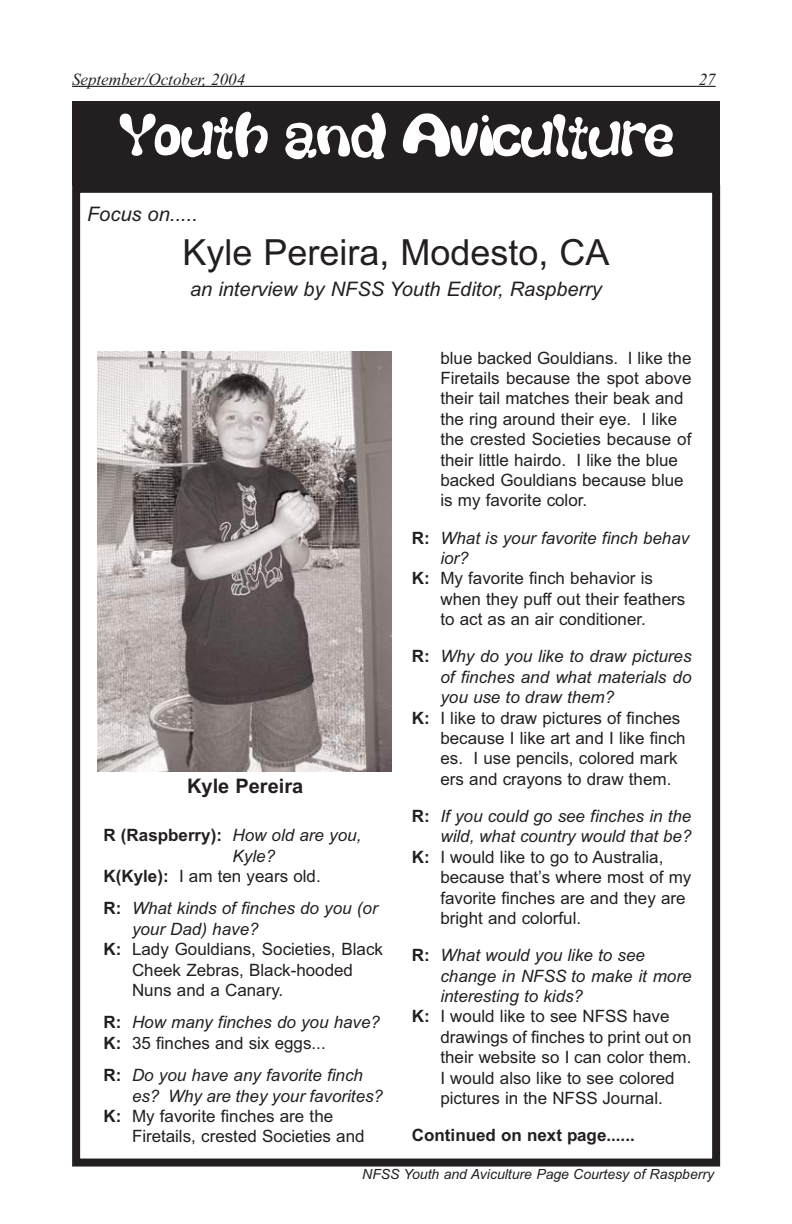
<style>
.page{position:relative;width:792px;height:1224px;background:#fff}
.page>*{position:absolute;margin:0;border:0;box-sizing:border-box;transform-origin:0 0}
.t1{font:52px "Thickhead+T42+GSVUZD";color:#fff}
.t2{font:36px "Arial";color:#231f20}
.t3{font:italic 20px "Arial";color:#231f20}
.t4{font:700 20px "Arial";color:#231f20}
.t5{font:17px/20.4px "Arial";color:#231f20}
.t6{font:italic 17px/20.4px "Arial";color:#231f20}
.t7{font:700 17px "Arial";color:#231f20}
.t8{font:italic 17px "Times New Roman";color:#231f20}
.t9{font:italic 14px "Arial";color:#231f20}
.s1{font-weight:400;font-style:italic}
.s2{font-weight:700}
.s3{font-weight:700;font-style:normal}
.s4{font-style:normal}
</style>
<div class="page">
<div style="left:72px;top:185px;width:648px;height:982px;border:8px solid #231f20"></div>
<img style="left:98px;top:351px;width:294px;height:420px">
<div style="left:72px;top:101px;width:648px;height:83px;background:#231f20"></div>
<hr style="left:72px;top:86px;width:132px;height:1px;background:#231f20">
<hr style="left:202px;top:86px;width:514px;height:1px;background:#231f20">
<p class="t8" style="left:72px;top:73px;width:175px">September/October, 2004</p>
<p class="t8" style="left:699px;top:73px;width:18px">27</p>
<h1 class="t1" style="left:119px;top:106px;width:555px">Youth and Aviculture</h1>
<p class="t3" style="left:87px;top:207px;width:112px">Focus on.....</p>
<h2 class="t2" style="left:182px;top:239px;width:429px">Kyle Pereira, Modesto, CA</h2>
<p class="t3" style="left:190px;top:282px;width:413px">an interview by NFSS Youth Editor, Raspberry</p>
<p class="t4" style="left:187px;top:779px;width:118px">Kyle Pereira</p>
<p class="t7" style="left:104px;top:829px;width:259px">R (Raspberry): <span class="s1">How old are you,</span></p>
<p class="t6" style="left:233px;top:847px;width:44px">Kyle?</p>
<p class="t5" style="left:104px;top:867px;width:219px"><span class="s2">K(Kyle):</span> I am ten years old.</p>
<p class="t6" style="left:104px;top:900px;width:276px"><span class="s3">R:</span> What kinds of finches do you (or</p>
<p class="t6" style="left:132px;top:920px;width:128px">your Dad) have?</p>
<p class="t5" style="left:104px;top:941px;width:281px"><span class="s2">K:</span> Lady Gouldians, Societies, Black</p>
<p class="t5" style="left:132px;top:961px;width:223px">Cheek Zebras, Black-hooded</p>
<p class="t5" style="left:132px;top:981px;width:153px">Nuns and a Canary.</p>
<p class="t6" style="left:104px;top:1014px;width:278px"><span class="s3">R:</span> How many finches do you have?<br><span class="s3">K:</span> <span class="s4">35 finches and six eggs...</span></p>
<p class="t6" style="left:104px;top:1067px;width:261px"><span class="s3">R:</span> Do you have any favorite finch</p>
<p class="t6" style="left:132px;top:1087px;width:253px">es? Why are they your favorites?</p>
<p class="t5" style="left:104px;top:1107px;width:231px"><span class="s2">K:</span> My favorite finches are the</p>
<p class="t5" style="left:132px;top:1128px;width:234px">Firetails, crested Societies and</p>
<p class="t5" style="left:440px;top:349px;width:253px">blue backed Gouldians. I like the<br>Firetails because the spot above their tail matches their beak and the ring around their eye. I like the crested Societies because of their little hairdo. I like the blue backed Gouldians because blue is my favorite color.</p>
<p class="t6" style="left:412px;top:529px;width:279px"><span class="s3">R:</span> What is your favorite finch behav</p>
<p class="t6" style="left:440px;top:550px;width:30px">ior?</p>
<p class="t5" style="left:412px;top:570px;width:243px"><span class="s2">K:</span> My favorite finch behavior is</p>
<p class="t5" style="left:440px;top:590px;width:246px">when they puff out their feathers</p>
<p class="t5" style="left:440px;top:611px;width:207px">to act as an air conditioner.</p>
<p class="t6" style="left:412px;top:648px;width:281px"><span class="s3">R:</span> Why do you like to draw pictures</p>
<p class="t6" style="left:440px;top:668px;width:253px">of finches and what materials do</p>
<p class="t6" style="left:440px;top:689px;width:175px">you use to draw them?</p>
<p class="t5" style="left:412px;top:709px;width:270px"><span class="s2">K:</span> I like to draw pictures of finches</p>
<p class="t5" style="left:440px;top:730px;width:247px">because I like art and I like finch</p>
<p class="t5" style="left:440px;top:750px;width:239px">es. I use pencils, colored mark</p>
<p class="t5" style="left:440px;top:770px;width:233px">ers and crayons to draw them.</p>
<p class="t6" style="left:412px;top:808px;width:281px"><span class="s3">R:</span> If you could go see finches in the</p>
<p class="t6" style="left:440px;top:828px;width:253px">wild, what country would that be?</p>
<p class="t5" style="left:412px;top:848px;width:253px"><span class="s2">K:</span> I would like to go to Australia,</p>
<p class="t5" style="left:440px;top:869px;width:253px">because that’s where most of my</p>
<p class="t5" style="left:440px;top:889px;width:247px">favorite finches are and they are</p>
<p class="t5" style="left:440px;top:910px;width:142px">bright and colorful.</p>
<p class="t6" style="left:412px;top:947px;width:235px"><span class="s3">R:</span> What would you like to see</p>
<p class="t6" style="left:440px;top:967px;width:253px">change in NFSS to make it more</p>
<p class="t6" style="left:440px;top:988px;width:144px">interesting to kids?</p>
<p class="t5" style="left:412px;top:1008px;width:259px"><span class="s2">K:</span> I would like to see NFSS have</p>
<p class="t5" style="left:440px;top:1028px;width:253px">drawings of finches to print out on</p>
<p class="t5" style="left:440px;top:1049px;width:253px">their website so I can color them.</p>
<p class="t5" style="left:440px;top:1069px;width:236px">I would also like to see colored</p>
<p class="t5" style="left:440px;top:1090px;width:224px">pictures in the NFSS Journal.</p>
<p class="t7" style="left:412px;top:1129px;width:224px">Continued on next page......</p>
<p class="t9" style="left:362px;top:1169px;width:353px">NFSS Youth and Aviculture Page Courtesy of Raspberry</p>
</div>
